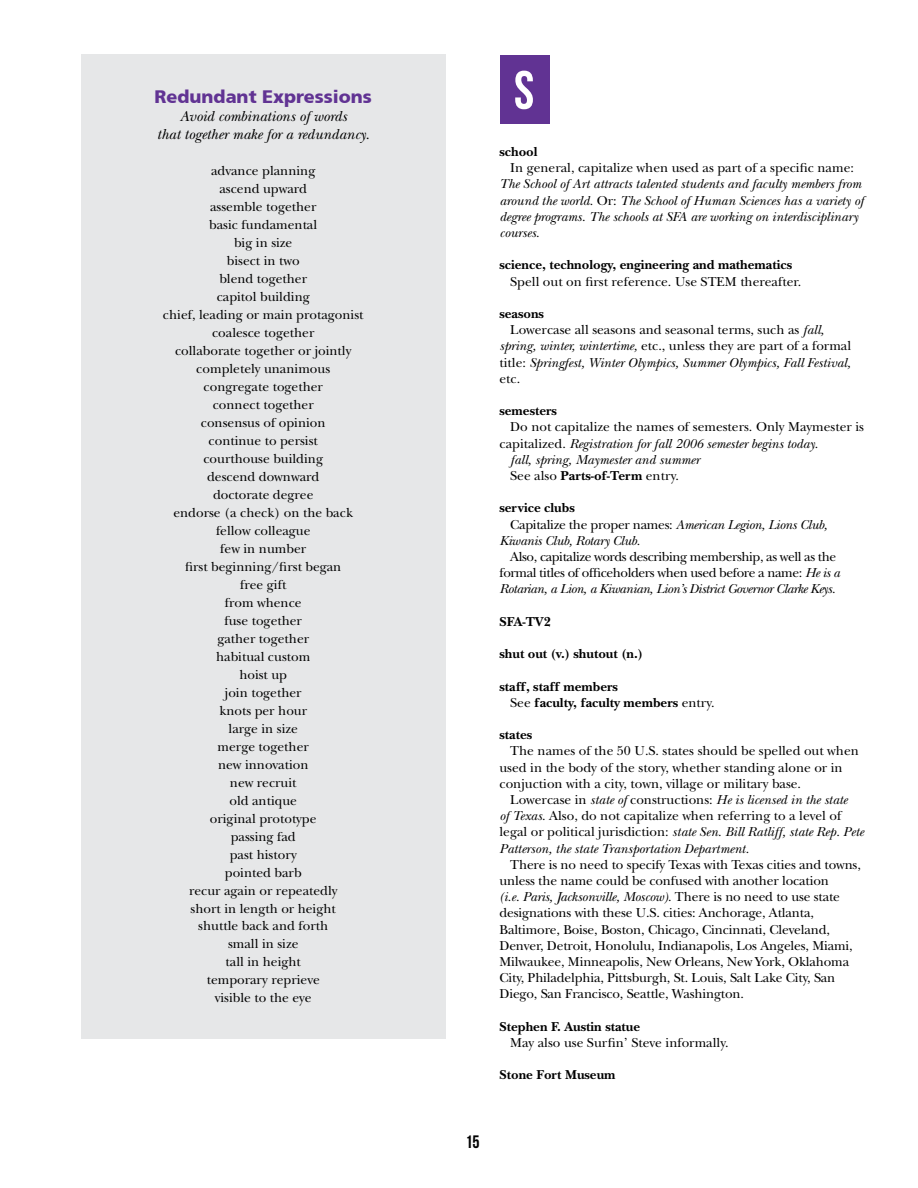
<style>
.page{position:relative;width:918px;height:1188px;background:#fff}
.page>*{position:absolute;margin:0;border:0;box-sizing:border-box;transform-origin:0 0}
.t1{font:54px "Bebas Neue";color:#fff}
.t2{font:900 18px "Frutiger";color:#613393}
.t3{font:18px "Bebas Neue";color:#000}
.t4{font:italic 15px/18px "New Baskerville Std";color:#000;text-align:center}
.t5{font:13.5px/18px "New Baskerville Std";color:#000}
.t6{font:italic 13.5px/16.2px "New Baskerville Std";color:#000}
.t7{font:700 13.5px/16.2px "New Baskerville Std";color:#000}
.t8{font:13.5px/16.2px "New Baskerville Std";letter-spacing:-.03em;color:#000;text-align:center}
.t9{font:13.5px "New Baskerville Std";letter-spacing:-.02em;color:#000}
.t10{font:italic 13.5px "New Baskerville Std";letter-spacing:-.02em;color:#000}
.s1{font-style:normal}
.s2{font-style:italic}
.s3{font-weight:700}
.s4{font-weight:400}
</style>
<div class="page">
<div style="left:500px;top:56px;width:50px;height:68px;background:#613393"></div>
<div style="left:81px;top:54px;width:365px;height:985px;background:#e6e7e8"></div>
<h2 class="t2" style="left:155px;top:86px;width:219px">Redundant Expressions</h2>
<p class="t4" style="left:157px;top:107px;width:214px">Avoid combinations of words<br>that together make for a redundancy.</p>
<p class="t5" style="left:163px;top:161px;width:202px;text-align:center">advance planning<br>ascend upward<br>assemble together<br>basic fundamental<br>big in size<br>bisect in two<br>blend together<br>capitol building<br>chief, leading or main protagonist coalesce together<br>collaborate together or jointly completely unanimous congregate together<br>connect together<br>consensus of opinion<br>continue to persist<br>courthouse building<br>descend downward<br>doctorate degree<br>endorse (a check) on the back fellow colleague<br>few in number<br>first beginning/first began<br>free gift<br>from whence<br>fuse together<br>gather together<br>habitual custom<br>hoist up<br>join together<br>knots per hour<br>large in size<br>merge together<br>new innovation<br>new recruit<br>old antique<br>original prototype<br>passing fad<br>past history<br>pointed barb<br>recur again or repeatedly<br>short in length or height<br>shuttle back and forth<br>small in size<br>tall in height<br>temporary reprieve<br>visible to the eye</p>
<h1 class="t1" style="left:514px;top:61px;width:22px">S</h1>
<p class="t7" style="left:500px;top:144px;width:40px">school</p>
<p class="t5" style="left:510px;top:159px;width:345px">In general, capitalize when used as part of a specific name:</p>
<p class="t6" style="left:500px;top:176px;width:365px">The School of Art attracts talented students and faculty members from around the world. <span class="s1">Or:</span> The School of Human Sciences has a variety of degree programs. The schools at SFA are working on interdisciplinary courses.</p>
<p class="t7" style="left:500px;top:257px;width:294px">science, technology, engineering and mathematics</p>
<p class="t5" style="left:510px;top:272px;width:293px">Spell out on first reference. Use STEM thereafter.</p>
<p class="t7" style="left:500px;top:306px;width:46px">seasons</p>
<p class="t5" style="left:510px;top:321px;width:316px">Lowercase all seasons and seasonal terms, such as <span class="s2">fall,</span></p>
<p class="t5" style="left:500px;top:337px;width:353px"><span class="s2">spring, winter, wintertime,</span> etc., unless they are part of a formal</p>
<p class="t6" style="left:500px;top:354px;width:353px"><span class="s1">title:</span> Springfest, Winter Olympics, Summer Olympics, Fall Festival,</p>
<p class="t5" style="left:500px;top:370px;width:22px">etc.</p>
<p class="t7" style="left:500px;top:403px;width:59px">semesters</p>
<p class="t5" style="left:510px;top:418px;width:355px">Do not capitalize the names of semesters. Only Maymester is</p>
<p class="t6" style="left:500px;top:435px;width:320px"><span class="s1">capitalized.</span> Registration for fall 2006 semester begins today.</p>
<p class="t6" style="left:510px;top:451px;width:191px">fall, spring, Maymester and summer</p>
<p class="t5" style="left:510px;top:467px;width:170px">See also <span class="s3">Parts-of-Term</span> entry.</p>
<p class="t7" style="left:500px;top:500px;width:77px">service clubs</p>
<p class="t9" style="left:510px;top:516px;width:319px">Capitalize the proper names: <span class="s2">American Legion, Lions Club,</span></p>
<p class="t10" style="left:500px;top:533px;width:142px">Kiwanis Club, Rotary Club.</p>
<p class="t8" style="left:500px;top:549px;width:342px">Also, capitalize words describing membership, as well as the formal titles of officeholders when used before a name: <span class="s2">He is a<br>Rotarian, a Lion, a Kiwanian, Lion’s District Governor Clarke Keys.</span></p>
<p class="t7" style="left:500px;top:613px;width:53px">SFA-TV2</p>
<p class="t7" style="left:500px;top:646px;width:145px">shut out (v.) shutout (n.)</p>
<p class="t7" style="left:510px;top:678px;width:206px;text-indent:-11px">staff, staff members<br><span class="s4">See</span> faculty, faculty members <span class="s4">entry.</span></p>
<p class="t7" style="left:500px;top:727px;width:34px">states</p>
<p class="t5" style="left:500px;top:743px;width:361px;line-height:16.2px;text-indent:11px">The names of the 50 U.S. states should be spelled out when used in the body of the story, whether standing alone or in conjuction with a city, town, village or military base.</p>
<p class="t6" style="left:500px;top:792px;width:366px;text-indent:11px"><span class="s1">Lowercase in</span> state of <span class="s1">constructions:</span> He is licensed in the state<br>of Texas. <span class="s1">Also, do not capitalize when referring to a level of legal or political jurisdiction:</span> state Sen. Bill Ratliff, state Rep. Pete Patterson, the state Transportation Department.</p>
<p class="t5" style="left:500px;top:856px;width:363px;line-height:16.2px;text-indent:11px">There is no need to specify Texas with Texas cities and towns, unless the name could be confused with another location<br><span class="s2">(i.e. Paris, Jacksonville, Moscow).</span> There is no need to use state designations with these U.S. cities: Anchorage, Atlanta, Baltimore, Boise, Boston, Chicago, Cincinnati, Cleveland, Denver, Detroit, Honolulu, Indianapolis, Los Angeles, Miami, Milwaukee, Minneapolis, New Orleans, New York, Oklahoma City, Philadelphia, Pittsburgh, St. Louis, Salt Lake City, San Diego, San Francisco, Seattle, Washington.</p>
<p class="t7" style="left:500px;top:1018px;width:142px">Stephen F. Austin statue</p>
<p class="t5" style="left:510px;top:1034px;width:220px">May also use Surfin’ Steve informally.</p>
<p class="t7" style="left:500px;top:1067px;width:118px">Stone Fort Museum</p>
<h2 class="t3" style="left:465px;top:1132px;width:16px">15</h2>
</div>
